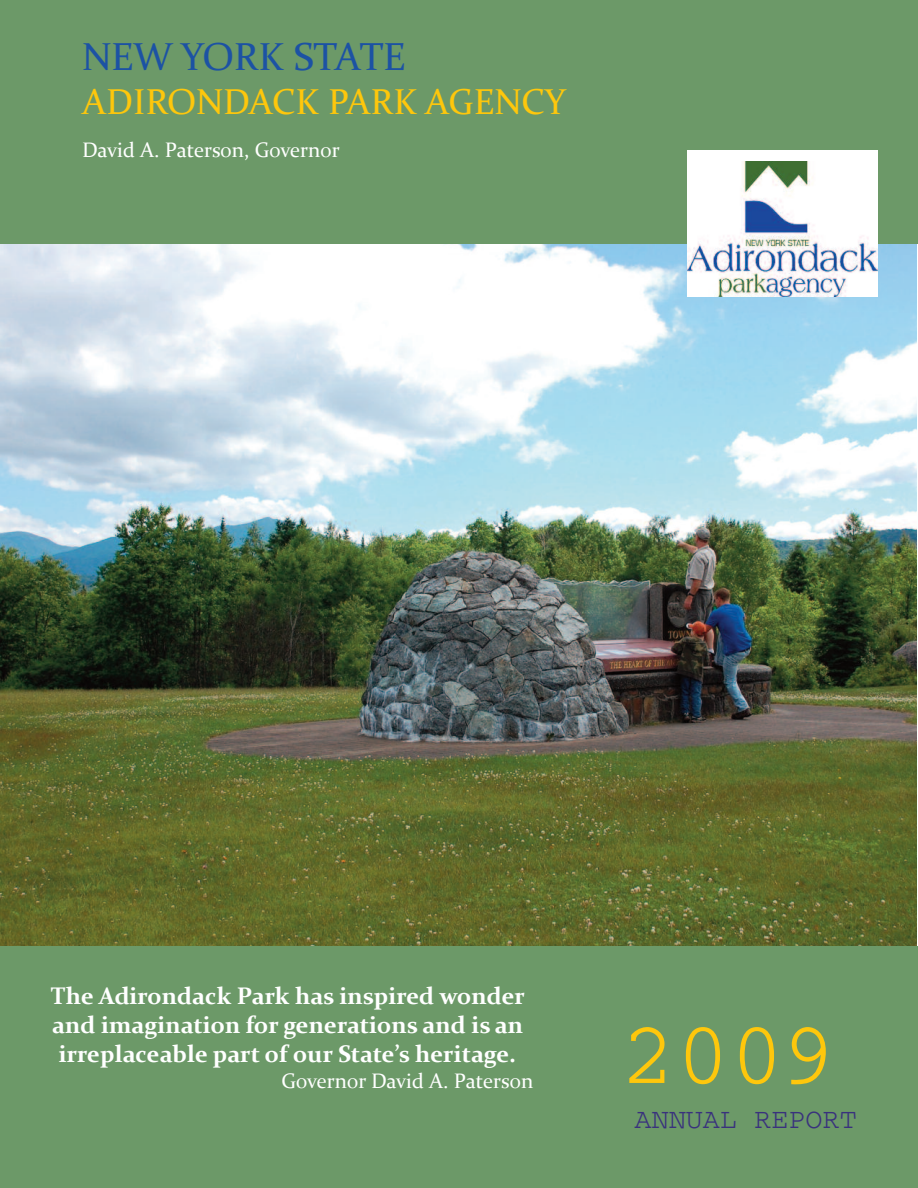
<style>
.page{position:relative;width:918px;height:1188px;background:#fff}
.page>*{position:absolute;margin:0;border:0;box-sizing:border-box;transform-origin:0 0}
.t1{font:90px "Courier";color:#fec70c}
.t2{font:39px "Constantia";letter-spacing:-.01em;color:#1c52a4}
.t3{font:36px "Constantia";color:#fec70c}
.t4{font:28.5px "Courier";color:#39317d}
.t5{font:700 24px/28.8px "Constantia";color:#fff;text-align:justify}
.t6{font:21px "Constantia";color:#fff}
</style>
<div class="page">
<img style="left:0;top:244px;width:917px;height:702px">
<div style="left:0;top:0;width:918px;height:244px;background:#6c9968"></div>
<div style="left:0;top:946px;width:918px;height:242px;background:#6c9968"></div>
<div style="left:687px;top:150px;width:191px;height:147px;background:#fff"></div>
<img style="left:687px;top:161px;width:191px;height:136px">
<h2 class="t2" style="left:82px;top:41px;width:325px">NEW YORK STATE</h2>
<h3 class="t3" style="left:82px;top:87px;width:486px">ADIRONDACK PARK AGENCY</h3>
<p class="t6" style="left:82px;top:141px;width:259px">David A. Paterson, Governor</p>
<p class="t5" style="left:51px;top:984px;width:476px">The Adirondack Park has inspired wonder and imagination for generations and is an irreplaceable part of our State’s heritage.</p>
<p class="t6" style="left:281px;top:1073px;width:253px">Governor David A. Paterson</p>
<h1 class="t1" style="left:622px;top:1026px;width:218px">2009</h1>
<p class="t4" style="left:634px;top:1110px;width:224px">ANNUAL REPORT</p>
</div>
